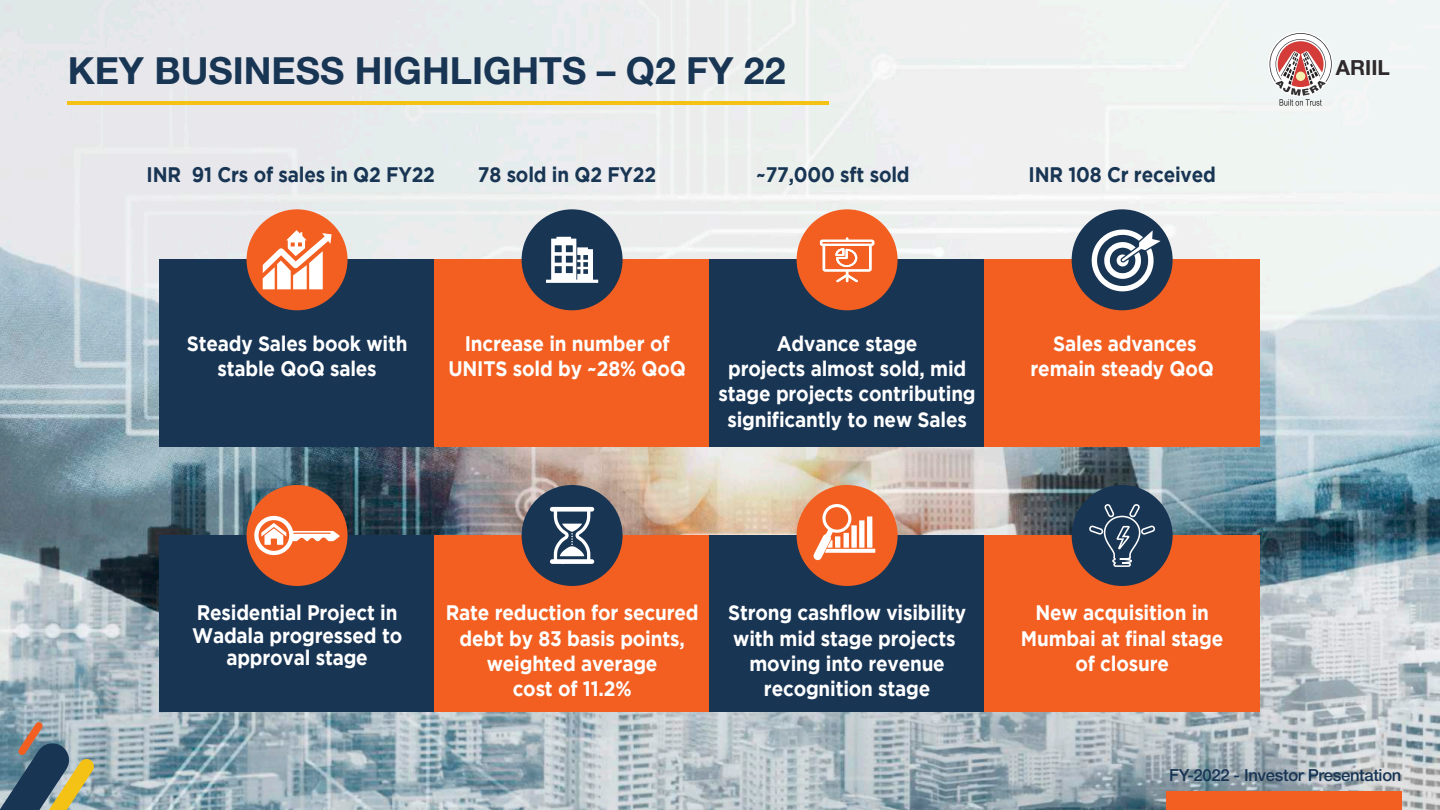
<style>
.page{position:relative;width:1440px;height:810px;background:#fff}
.page>*{position:absolute;margin:0;border:0;box-sizing:border-box;transform-origin:0 0}
.t1{font:700 37.5px "Helvetica Neue LT Pro";color:#183554}
.t2{font:700 21px/25.2px "Gotham";letter-spacing:-.01em;color:#fff;text-align:center;scale:.9 1}
.t3{font:700 21px "Gotham";letter-spacing:-.01em;color:#183554;scale:.9 1}
.t4{font:700 20.85px "Helvetica Neue LT Pro";color:#2e292a}
.t5{font:500 16.65px "Helvetica Neue LT Pro";letter-spacing:-.02em;color:#183554}
</style>
<div class="page">
<img style="left:0;top:0;width:1440px;height:810px">
<div style="left:1166px;top:792px;width:235px;height:18px;background:#f25f21"></div>
<hr style="left:68px;top:101px;width:761px;height:4px;background:#f4c214">
<div style="left:160px;top:260px;width:275px;height:187px;background:#183554"></div>
<div style="left:435px;top:260px;width:275px;height:187px;background:#f25f21"></div>
<div style="left:710px;top:260px;width:275px;height:187px;background:#183554"></div>
<div style="left:985px;top:260px;width:275px;height:187px;background:#f25f21"></div>
<div style="left:247px;top:209px;width:101px;height:101px;background:#f25f21;border-radius:50%"></div>
<div style="left:522px;top:209px;width:101px;height:101px;background:#183554;border-radius:50%"></div>
<div style="left:797px;top:209px;width:101px;height:101px;background:#f25f21;border-radius:50%"></div>
<div style="left:1072px;top:209px;width:101px;height:101px;background:#183554;border-radius:50%"></div>
<div style="left:160px;top:535px;width:275px;height:177px;background:#183554"></div>
<div style="left:435px;top:535px;width:275px;height:177px;background:#f25f21"></div>
<div style="left:710px;top:535px;width:275px;height:177px;background:#183554"></div>
<div style="left:985px;top:535px;width:275px;height:177px;background:#f25f21"></div>
<div style="left:247px;top:485px;width:101px;height:101px;background:#f25f21;border-radius:50%"></div>
<div style="left:522px;top:485px;width:101px;height:101px;background:#183554;border-radius:50%"></div>
<div style="left:797px;top:485px;width:101px;height:101px;background:#f25f21;border-radius:50%"></div>
<div style="left:1072px;top:485px;width:101px;height:101px;background:#183554;border-radius:50%"></div>
<svg style="left:263px;top:230px;width:69px;height:59px"></svg>
<svg style="left:546px;top:237px;width:52px;height:46px"></svg>
<svg style="left:820px;top:237px;width:54px;height:45px"></svg>
<svg style="left:1092px;top:230px;width:69px;height:61px"></svg>
<svg style="left:254px;top:516px;width:86px;height:39px"></svg>
<svg style="left:550px;top:507px;width:45px;height:57px"></svg>
<svg style="left:814px;top:504px;width:61px;height:56px"></svg>
<svg style="left:0;top:722px;width:95px;height:88px;background:#788682"></svg>
<svg style="left:1270px;top:33px;width:62px;height:73px"></svg>
<div style="left:1296px;top:72px;width:9px;height:9px;background:#f5f1b0;border-radius:50%"></div>
<svg style="left:1088px;top:469px;width:68px;height:98px"></svg>
<h1 class="t1" style="left:68px;top:48px;width:719px">KEY BUSINESS HIGHLIGHTS – Q2 FY 22</h1>
<p class="t3" style="left:147px;top:163px;width:322px">INR 91 Crs of sales in Q2 FY22</p>
<p class="t3" style="left:478px;top:163px;width:200px">78 sold in Q2 FY22</p>
<p class="t3" style="left:756px;top:163px;width:172px">~77,000 sft sold</p>
<p class="t3" style="left:1029px;top:163px;width:210px">INR 108 Cr received</p>
<p class="t2" style="left:187px;top:330px;width:247px">Steady Sales book with stable QoQ sales</p>
<p class="t2" style="left:448px;top:330px;width:265px">Increase in number of<br>UNITS sold by ~28% QoQ</p>
<p class="t2" style="left:719px;top:330px;width:287px">Advance stage<br>projects almost sold, mid stage projects contributing significantly to new Sales</p>
<p class="t2" style="left:1031px;top:330px;width:205px">Sales advances remain steady QoQ</p>
<p class="t2" style="left:192px;top:601px;width:235px;line-height:22.5px">Residential Project in<br>Wadala progressed to approval stage</p>
<p class="t2" style="left:446px;top:600px;width:282px">Rate reduction for secured debt by 83 basis points, weighted average<br>cost of 11.2%</p>
<p class="t2" style="left:728px;top:600px;width:266px">Strong cashflow visibility with mid stage projects moving into revenue recognition stage</p>
<p class="t2" style="left:1021px;top:600px;width:227px">New acquisition in<br>Mumbai at final stage of closure</p>
<p class="t4" style="left:1336px;top:55px;width:56px">ARIIL</p>
<p class="t5" style="left:1169px;top:765px;width:234px">FY-2022 - Investor Presentation</p>
</div>
